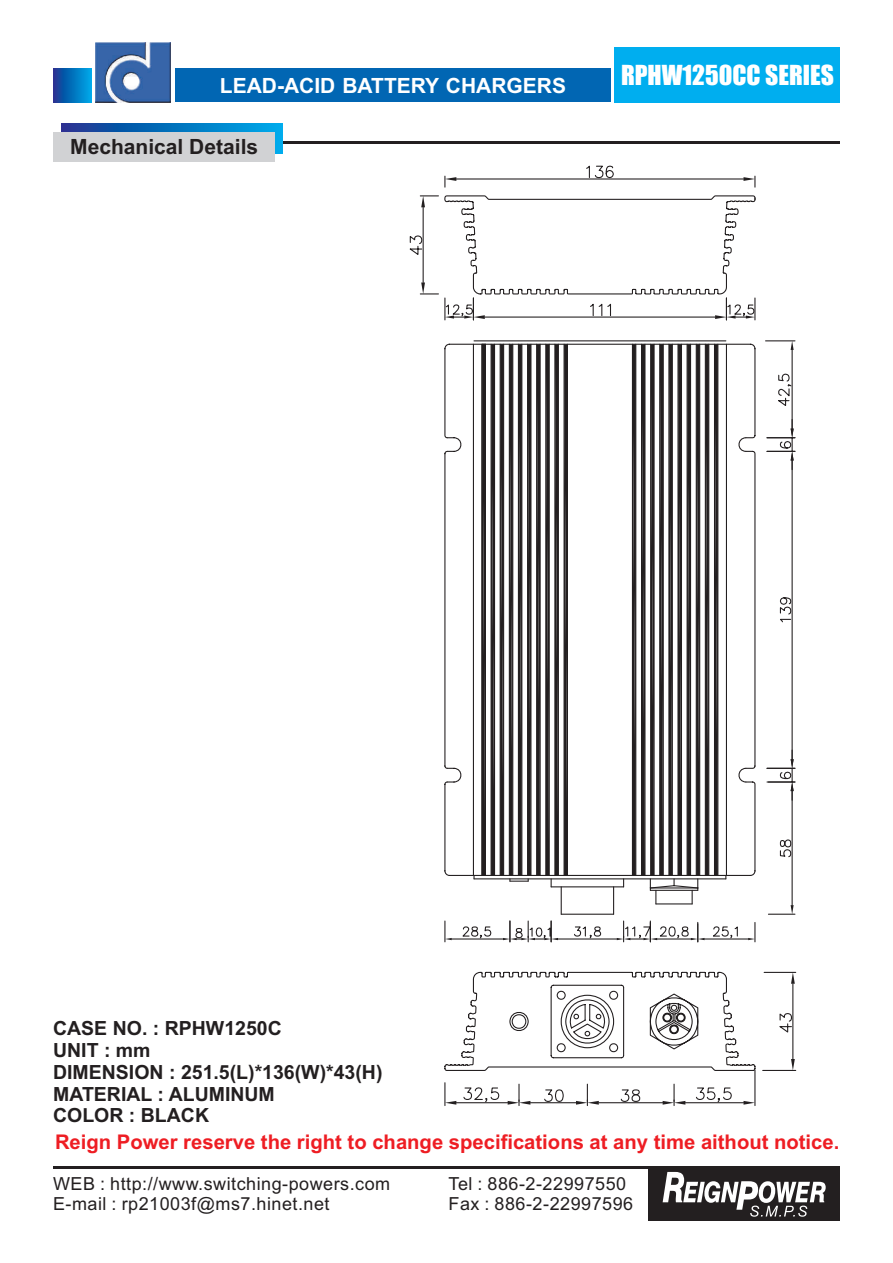
<style>
.page{position:relative;width:893px;height:1263px;background:#fff}
.page>*{position:absolute;margin:0;border:0;box-sizing:border-box;transform-origin:0 0}
.t1{font:25.5px "Impact";color:#fff}
.t2{font:700 21px "Arial";color:#fff}
.t3{font:700 21px "Arial";color:#231f20}
.t4{font:700 20.25px "Arial";color:#ee1d23}
.t5{font:700 19.5px/21.8px "Arial";color:#231f20}
.t6{font:18px/20.1px "Arial";letter-spacing:.03em;color:#231f20}
</style>
<div class="page">
<div style="left:614px;top:47px;width:226px;height:55px;background:#00aeef"></div>
<img style="left:96px;top:43px;width:75px;height:59px">
<svg style="left:53px;top:68px;width:38px;height:34px"></svg>
<div style="left:175px;top:68px;width:435px;height:34px;background:#0166b3"></div>
<div style="left:648px;top:1168px;width:192px;height:52px;background:#231f20"></div>
<svg style="left:663px;top:1172px;width:163px;height:45px"></svg>
<hr style="left:53px;top:1166px;width:787px;height:2px;background:#231f20">
<hr style="left:53px;top:141px;width:787px;height:3px;background:#231f20">
<svg style="left:62px;top:123px;width:221px;height:30px;background:#0875c0"></svg>
<div style="left:53px;top:132px;width:221px;height:30px;background:#d1d2d4"></div>
<svg style="left:419px;top:165px;width:378px;height:941px"></svg>
<svg style="left:444px;top:195px;width:312px;height:744px"></svg>
<p class="t2" style="left:220px;top:77px;width:348px">LEAD-ACID BATTERY CHARGERS</p>
<p class="t3" style="left:70px;top:139px;width:189px">Mechanical Details</p>
<h1 class="t1" style="left:621px;top:65px;width:214px">RPHW1250CC SERIES</h1>
<p class="t5" style="left:53px;top:1019px;width:331px">CASE NO. : RPHW1250C<br>UNIT : mm<br>DIMENSION : 251.5(L)*136(W)*43(H)<br>MATERIAL : ALUMINUM<br>COLOR : BLACK</p>
<p class="t4" style="left:55px;top:1134px;width:786px">Reign Power reserve the right to change specifications at any time aithout notice.</p>
<p class="t6" style="left:53px;top:1175px;width:339px">WEB : http://www.switching-powers.com<br>E-mail : rp21003f@ms7.hinet.net</p>
<p class="t6" style="left:449px;top:1175px;width:179px">Tel : 886-2-22997550</p>
<p class="t6" style="left:449px;top:1195px;width:186px">Fax : 886-2-22997596</p>
</div>
